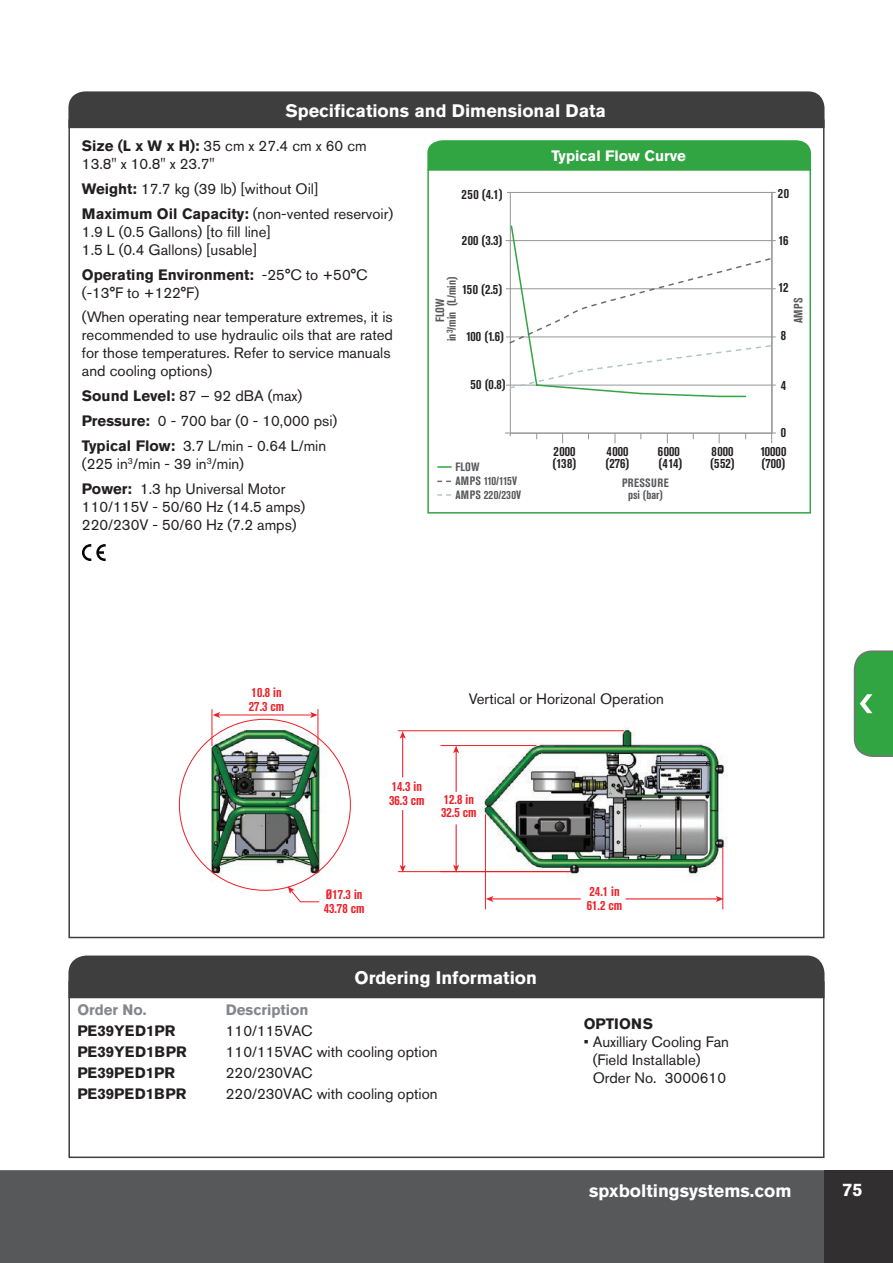
<style>
.page{position:relative;width:893px;height:1263px;background:#fff}
.page>*{position:absolute;margin:0;border:0;box-sizing:border-box;transform-origin:0 0}
.t1{font:700 18px "Akzidenz Grotesk BE";color:#fff}
.t2{font:15px/18px "Akzidenz Grotesk BE";color:#231f20}
.t3{font:700 15px "Akzidenz Grotesk BE";color:#231f20}
.t4{font:700 15px "Akzidenz Grotesk BE";color:#83868c}
.t5{font:700 15px "Akzidenz Grotesk BE";color:#fff}
.t6{font:700 condensed 13.5px/12.8px "Akzidenz Grotesk Pro";color:#231f20}
.t7{font:700 condensed 13.5px/13.5px "Akzidenz Grotesk Pro";color:#ed1f26}
.t8{font:700 condensed 12px/13.6px "Akzidenz Grotesk Pro";letter-spacing:.02em;color:#57585a;text-align:center}
.s1{font-weight:700}
</style>
<div class="page">
<div style="left:0;top:1170px;width:893px;height:93px;background:#57585a"></div>
<div style="left:824px;top:1170px;width:69px;height:93px;background:#312f30"></div>
<div style="left:68px;top:119px;width:756px;height:819px;background:#fff;border:2px solid #3e3e3f"></div>
<svg style="left:82px;top:544px;width:24px;height:17px"></svg>
<div style="left:68px;top:91px;width:756px;height:37px;background:#3e3e3f"></div>
<svg style="left:853px;top:650px;width:40px;height:107px;background:#46a955"></svg>
<div style="left:68px;top:981px;width:756px;height:177px;background:#fff;border:2px solid #3e3e3f"></div>
<div style="left:68px;top:955px;width:756px;height:43px;background:#3e3e3f"></div>
<div style="left:427px;top:140px;width:384px;height:29px;background:#32a543"></div>
<hr style="left:506px;top:385px;width:270px;height:1px;background:#939598">
<hr style="left:506px;top:337px;width:270px;height:1px;background:#939598">
<hr style="left:506px;top:288px;width:270px;height:1px;background:#939598">
<hr style="left:506px;top:240px;width:270px;height:1px;background:#939598">
<hr style="left:507px;top:192px;width:269px;height:1px;background:#939598">
<hr style="left:771px;top:192px;width:1px;height:251px;background:#939598">
<hr style="left:505px;top:433px;width:271px;height:1px;background:#939598">
<svg style="left:509px;top:191px;width:264px;height:243px"></svg>
<svg style="left:438px;top:466px;width:13px;height:2px"></svg>
<svg style="left:438px;top:494px;width:13px;height:2px"></svg>
<svg style="left:508px;top:224px;width:265px;height:174px"></svg>
<div style="left:427px;top:169px;width:384px;height:345px;border:2px solid #32a543"></div>
<img style="left:199px;top:720px;width:131px;height:162px">
<img style="left:474px;top:728px;width:254px;height:154px">
<hr style="left:212px;top:709px;width:1px;height:36px;background:#ed1f26">
<hr style="left:318px;top:709px;width:1px;height:36px;background:#ed1f26">
<hr style="left:398px;top:730px;width:226px;height:1px;background:#ed1f26">
<hr style="left:398px;top:871px;width:172px;height:1px;background:#ed1f26">
<hr style="left:441px;top:745px;width:95px;height:1px;background:#ed1f26">
<hr style="left:722px;top:847px;width:1px;height:62px;background:#ed1f26">
<hr style="left:485px;top:815px;width:1px;height:94px;background:#ed1f26">
<hr style="left:218px;top:715px;width:94px;height:1px;background:#ed1f26">
<svg style="left:213px;top:712px;width:7px;height:6px"></svg>
<svg style="left:310px;top:712px;width:8px;height:6px"></svg>
<hr style="left:402px;top:736px;width:1px;height:41px;background:#ed1f26">
<svg style="left:400px;top:731px;width:6px;height:8px"></svg>
<hr style="left:402px;top:810px;width:1px;height:57px;background:#ed1f26">
<svg style="left:400px;top:865px;width:6px;height:7px"></svg>
<hr style="left:456px;top:751px;width:1px;height:41px;background:#ed1f26">
<svg style="left:453px;top:746px;width:6px;height:7px"></svg>
<hr style="left:456px;top:824px;width:1px;height:43px;background:#ed1f26">
<svg style="left:453px;top:865px;width:6px;height:6px"></svg>
<hr style="left:491px;top:898px;width:90px;height:1px;background:#ed1f26">
<svg style="left:486px;top:896px;width:7px;height:6px"></svg>
<hr style="left:626px;top:898px;width:92px;height:1px;background:#ed1f26">
<svg style="left:716px;top:896px;width:7px;height:6px"></svg>
<svg style="left:288px;top:886px;width:32px;height:16px"></svg>
<p class="t1" style="left:285px;top:100px;width:322px">Specifications and Dimensional Data</p>
<p class="t2" style="left:82px;top:137px;width:286px"><span class="s1">Size (L x W x H):</span> 35 cm x 27.4 cm x 60 cm<br>13.8" x 10.8" x 23.7"</p>
<p class="t2" style="left:82px;top:176px;width:313px;line-height:24.8px"><span class="s1">Weight:</span> 17.7 kg (39 lb) [without Oil]<br><span class="s1">Maximum Oil Capacity:</span> (non-vented reservoir)</p>
<p class="t2" style="left:82px;top:223px;width:190px">1.9 L (0.5 Gallons) [to fill line]<br>1.5 L (0.4 Gallons) [usable]</p>
<p class="t2" style="left:82px;top:265px;width:287px"><span class="s1">Operating Environment:</span> -25°C to +50°C (-13°F to +122°F)</p>
<p class="t2" style="left:82px;top:308px;width:312px">(When operating near temperature extremes, it is recommended to use hydraulic oils that are rated for those temperatures. Refer to service manuals and cooling options)</p>
<p class="t2" style="left:82px;top:383px;width:257px;line-height:24.8px"><span class="s1">Sound Level:</span> 87 – 92 dBA (max)<br><span class="s1">Pressure:</span> 0 - 700 bar (0 - 10,000 psi)<br><span class="s1">Typical Flow:</span> 3.7 L/min - 0.64 L/min</p>
<p class="t2" style="left:82px;top:451px;width:205px;line-height:24.8px">(225 in<sup>3</sup>/min - 39 in<sup>3</sup>/min)<br><span class="s1">Power:</span> 1.3 hp Universal Motor</p>
<p class="t2" style="left:82px;top:497px;width:225px">110/115V - 50/60 Hz (14.5 amps)<br>220/230V - 50/60 Hz (7.2 amps)</p>
<p class="t5" style="left:551px;top:147px;width:136px">Typical Flow Curve</p>
<p class="t6" style="left:461px;top:187px;width:43px">250 (4.1)</p>
<p class="t6" style="left:778px;top:187px;width:13px">20</p>
<p class="t6" style="left:462px;top:233px;width:42px">200 (3.3)</p>
<p class="t6" style="left:778px;top:233px;width:11px">16</p>
<p class="t8" style="left:445px;top:341px;width:66px;rotate:-90deg">in<sup>3</sup>/min (L/min)</p>
<p class="t6" style="left:462px;top:283px;width:42px">150 (2.5)</p>
<p class="t8" style="left:433px;top:322px;width:26px;rotate:-90deg">FLOW</p>
<p class="t6" style="left:466px;top:330px;width:39px">100 (1.6)</p>
<p class="t6" style="left:778px;top:281px;width:12px">12</p>
<p class="t6" style="left:781px;top:329px;width:7px">8</p>
<p class="t8" style="left:791px;top:323px;width:27px;rotate:-90deg">AMPS</p>
<p class="t6" style="left:470px;top:377px;width:37px">50 (0.8)</p>
<p class="t6" style="left:781px;top:378px;width:7px">4</p>
<p class="t6" style="left:781px;top:426px;width:7px">0</p>
<p class="t8" style="left:455px;top:460px;width:67px;text-align:left">FLOW<br>AMPS 110/115V<br>AMPS 220/230V</p>
<p class="t6" style="left:553px;top:444px;width:25px">2000 (138)</p>
<p class="t6" style="left:606px;top:444px;width:25px">4000 (276)</p>
<p class="t6" style="left:658px;top:444px;width:26px">6000 (414)</p>
<p class="t6" style="left:710px;top:444px;width:26px">8000 (552)</p>
<p class="t6" style="left:761px;top:444px;width:27px">10000 (700)</p>
<p class="t8" style="left:622px;top:476px;width:48px;line-height:12.3px">PRESSURE psi (bar)</p>
<p class="t7" style="left:249px;top:685px;width:37px">10.8 in<br>27.3 cm</p>
<p class="t2" style="left:469px;top:690px;width:197px">Vertical or Horizonal Operation</p>
<p class="t7" style="left:389px;top:779px;width:37px">14.3 in<br>36.3 cm</p>
<p class="t7" style="left:441px;top:792px;width:37px">12.8 in<br>32.5 cm</p>
<p class="t7" style="left:324px;top:888px;width:42px">Ø17.3 in<br>43.78 cm</p>
<p class="t7" style="left:587px;top:884px;width:37px">24.1 in<br>61.2 cm</p>
<p class="t1" style="left:354px;top:967px;width:184px">Ordering Information</p>
<p class="t4" style="left:77px;top:1001px;width:116px">Order No. D</p>
<p class="t4" style="left:237px;top:1001px;width:73px">escription</p>
<p class="t3" style="left:77px;top:1022px;width:49px">PE39YED</p>
<p class="t3" style="left:146px;top:1022px;width:25px">1PR</p>
<p class="t2" style="left:226px;top:1022px;width:88px">110/115VAC</p>
<p class="t3" style="left:77px;top:1043px;width:49px">PE39YED</p>
<p class="t3" style="left:146px;top:1043px;width:36px">1BPR</p>
<p class="t2" style="left:226px;top:1043px;width:213px">110/115VAC with cooling option</p>
<p class="t3" style="left:77px;top:1064px;width:94px">PE39PED 1PR</p>
<p class="t2" style="left:226px;top:1064px;width:88px">220/230VAC</p>
<p class="t3" style="left:77px;top:1085px;width:105px">PE39PED 1BPR</p>
<p class="t2" style="left:226px;top:1085px;width:213px">220/230VAC with cooling option</p>
<p class="t3" style="left:584px;top:1015px;width:11px">Opt</p>
<p class="t3" style="left:614px;top:1015px;width:38px">ions</p>
<p class="t2" style="left:593px;top:1032px;width:138px;text-indent:-9px">• Auxilliary Cooling Fan (Field Installable)<br>Order No. 3000610</p>
<p class="t1" style="left:589px;top:1180px;width:204px">spxboltingsystems.com</p>
<p class="t1" style="left:842px;top:1180px;width:22px">75</p>
</div>
